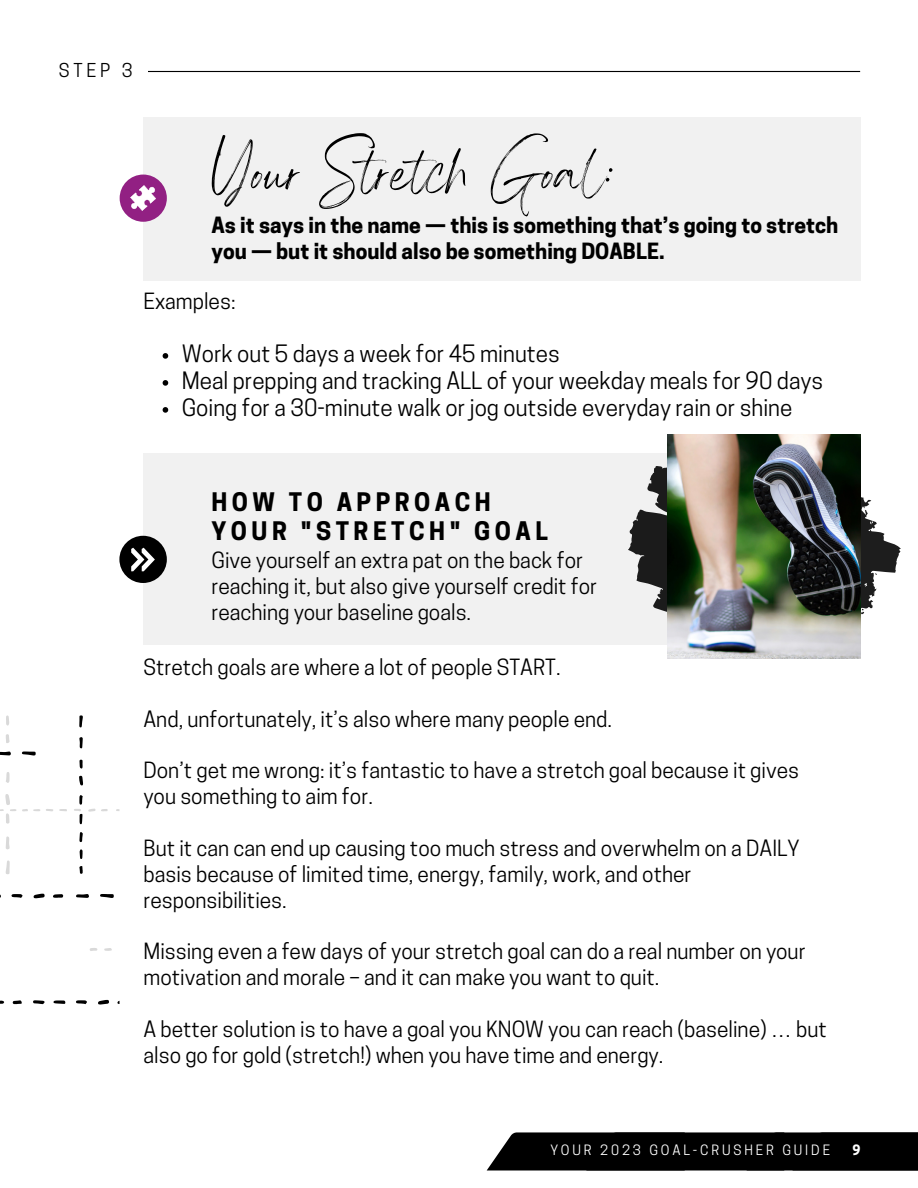
<style>
.page{position:relative;width:918px;height:1188px;background:#fff}
.page>*{position:absolute;margin:0;border:0;box-sizing:border-box;transform-origin:0 0}
.t1{font:78.9px "Angella White";color:#000}
.t2{font:700 24px/29.2px "Cooper Hewitt";letter-spacing:.19em;color:#000}
.t3{font:22.5px/27px "Cooper Hewitt";color:#000}
.t4{font:21px/25.8px "Cooper Hewitt";color:#000}
.t5{font:700 21px/25.8px "Cooper Hewitt";color:#000}
.t6{font:18px "Cooper Hewitt";color:#000}
.t7{font:13.35px "Cooper Hewitt";letter-spacing:.215em;color:#fff}
.t8{font:700 13.35px "Cooper Hewitt";color:#fff}
</style>
<div class="page">
<hr style="left:148px;top:71px;width:712px;height:1px;background:#000">
<svg style="left:163px;top:353px;width:5px;height:6px"></svg>
<svg style="left:163px;top:380px;width:5px;height:6px"></svg>
<svg style="left:163px;top:407px;width:5px;height:6px"></svg>
<svg style="left:59px;top:809px;width:8px;height:2px"></svg>
<svg style="left:46px;top:809px;width:7px;height:2px"></svg>
<svg style="left:90px;top:948px;width:7px;height:3px"></svg>
<svg style="left:104px;top:948px;width:8px;height:3px"></svg>
<svg style="left:6px;top:860px;width:4px;height:14px"></svg>
<svg style="left:6px;top:836px;width:4px;height:14px"></svg>
<svg style="left:6px;top:772px;width:4px;height:11px"></svg>
<svg style="left:0;top:794px;width:40px;height:30px"></svg>
<svg style="left:6px;top:734px;width:4px;height:9px"></svg>
<svg style="left:6px;top:715px;width:3px;height:11px"></svg>
<svg style="left:22px;top:752px;width:14px;height:4px"></svg>
<svg style="left:0;top:752px;width:11px;height:3px"></svg>
<svg style="left:100px;top:894px;width:14px;height:4px"></svg>
<svg style="left:33px;top:894px;width:12px;height:4px"></svg>
<svg style="left:76px;top:894px;width:13px;height:4px"></svg>
<svg style="left:12px;top:894px;width:11px;height:4px"></svg>
<svg style="left:53px;top:894px;width:10px;height:4px"></svg>
<svg style="left:98px;top:1000px;width:11px;height:5px"></svg>
<svg style="left:53px;top:1000px;width:12px;height:4px"></svg>
<svg style="left:76px;top:1000px;width:11px;height:4px"></svg>
<svg style="left:0;top:1001px;width:4px;height:3px"></svg>
<svg style="left:79px;top:776px;width:4px;height:10px"></svg>
<svg style="left:79px;top:832px;width:4px;height:10px"></svg>
<svg style="left:74px;top:795px;width:34px;height:29px"></svg>
<svg style="left:79px;top:760px;width:4px;height:9px"></svg>
<svg style="left:80px;top:849px;width:3px;height:10px"></svg>
<svg style="left:79px;top:866px;width:4px;height:8px"></svg>
<svg style="left:13px;top:1000px;width:32px;height:5px"></svg>
<svg style="left:79px;top:715px;width:4px;height:33px"></svg>
<div style="left:143px;top:118px;width:717px;height:162px;background:#f1f1f1"></div>
<div style="left:120px;top:175px;width:47px;height:47px;background:#922083;border-radius:50%"></div>
<svg style="left:125px;top:181px;width:36px;height:34px"></svg>
<div style="left:143px;top:453px;width:717px;height:192px;background:#f1f1f1"></div>
<div style="left:119px;top:536px;width:48px;height:47px;background:#000;border-radius:50%"></div>
<svg style="left:131px;top:548px;width:24px;height:23px"></svg>
<div style="left:487px;top:1133px;width:431px;height:38px;background:#000"></div>
<svg style="left:628px;top:434px;width:273px;height:224px"></svg>
<img style="left:668px;top:434px;width:192px;height:224px">
<p class="t6" style="left:59px;top:63px;width:75px">STEP 3</p>
<h1 class="t1" style="left:211px;top:123px;width:403px">Your Stretch Goal:</h1>
<p class="t5" style="left:211px;top:215px;width:629px">As it says in the name — this is something that’s going to stretch you — but it should also be something DOABLE.</p>
<p class="t4" style="left:143px;top:291px;width:94px">Examples:</p>
<p class="t3" style="left:182px;top:343px;width:643px">Work out 5 days a week for 45 minutes<br>Meal prepping and tracking ALL of your weekday meals for 90 days<br>Going for a 30-minute walk or jog outside everyday rain or shine</p>
<p class="t2" style="left:211px;top:490px;width:338px">HOW TO APPROACH<br>YOUR "STRETCH" GOAL</p>
<p class="t4" style="left:211px;top:550px;width:387px">Give yourself an extra pat on the back for reaching it, but also give yourself credit for reaching your baseline goals.</p>
<p class="t4" style="left:143px;top:657px;width:419px">Stretch goals are where a lot of people START.</p>
<p class="t4" style="left:143px;top:708px;width:470px">And, unfortunately, it’s also where many people end.</p>
<p class="t4" style="left:143px;top:760px;width:657px">Don’t get me wrong: it’s fantastic to have a stretch goal because it gives you something to aim for.</p>
<p class="t4" style="left:143px;top:838px;width:658px">But it can can end up causing too much stress and overwhelm on a DAILY basis because of limited time, energy, family, work, and other responsibilities.</p>
<p class="t4" style="left:143px;top:941px;width:664px">Missing even a few days of your stretch goal can do a real number on your motivation and morale – and it can make you want to quit.</p>
<p class="t4" style="left:143px;top:1019px;width:685px">A better solution is to have a goal you KNOW you can reach (baseline) … but also go for gold (stretch!) when you have time and energy.</p>
<p class="t7" style="left:550px;top:1145px;width:281px">YOUR 2023 GOAL-CRUSHER GUIDE</p>
<p class="t8" style="left:852px;top:1145px;width:10px">9</p>
</div>
